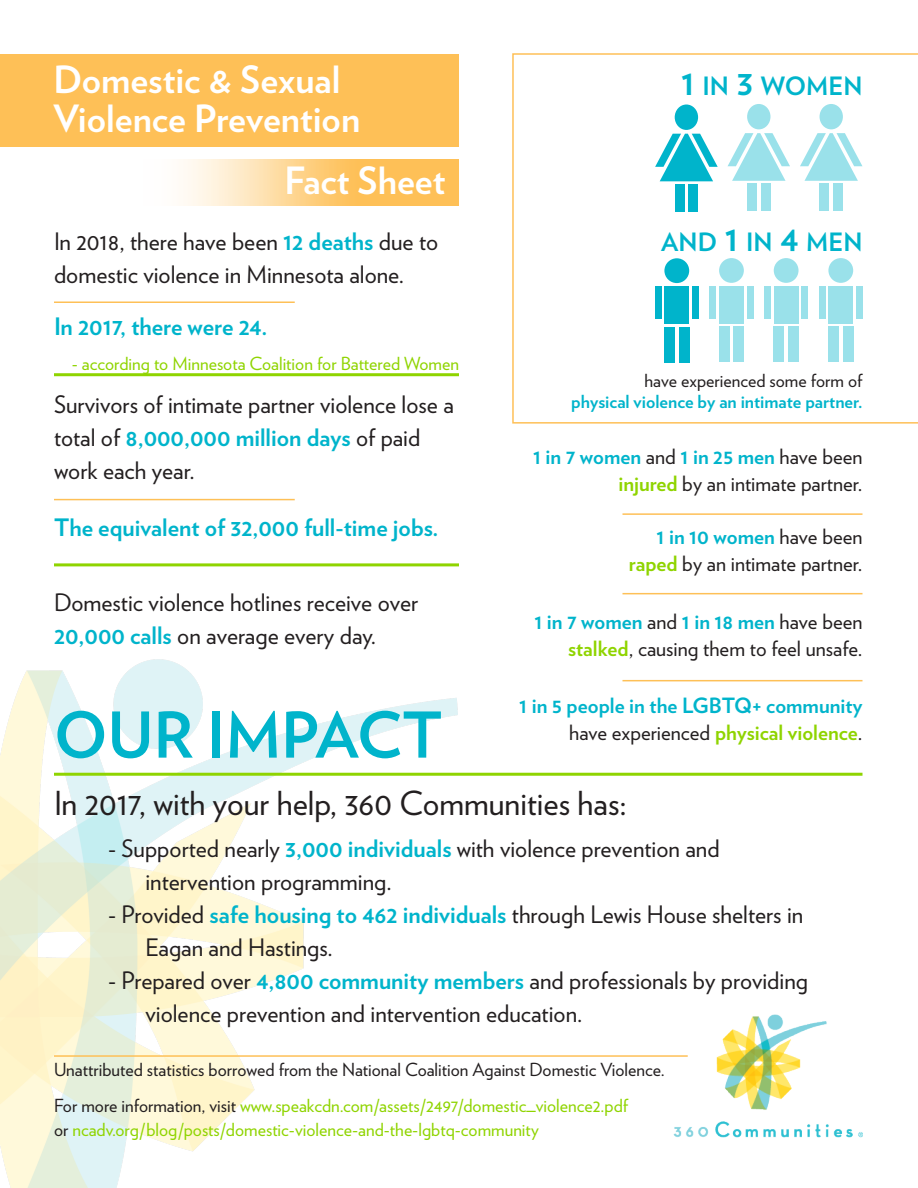
<style>
.page{position:relative;width:918px;height:1188px;background:#fff}
.page>*{position:absolute;margin:0;border:0;box-sizing:border-box;transform-origin:0 0}
.t1{font:700 63px "Verlag";color:#00b4cb}
.t2{font:700 37.5px/39px "Verlag";color:#fff}
.t3{font:33px "Verlag";color:#231f20}
.t4{font:700 25.2px "Verlag";color:#00b4cb}
.t5{font:24px/33px "Verlag";color:#231f20}
.t6{font:700 24px "Verlag";color:#00b4cb}
.t7{font:21px/27px "Verlag";color:#231f20;text-align:right}
.t8{font:700 21px "Verlag";color:#00b4cb}
.t9{font:18px/36.5px "Verlag";color:#231f20}
.t10{font:18px "Verlag";color:#8fd400}
.t11{font:700 18px "Verlag";color:#00b4cb}
.s1{font-weight:700;color:#00b4cb}
.s2{font-size:36px}
.s3{font-weight:700;color:#8fd400}
.s4{color:#8fd400}
.s5{color:#231f20}
</style>
<div class="page">
<img style="left:0;top:659px;width:468px;height:529px">
<div style="left:0;top:54px;width:459px;height:93px;background:#fec057"></div>
<svg style="left:183px;top:159px;width:276px;height:47px;background:#fed38b"></svg>
<hr style="left:54px;top:302px;width:241px;height:1px;background:#fec057">
<hr style="left:54px;top:499px;width:241px;height:1px;background:#fec057">
<svg style="left:512px;top:53px;width:406px;height:371px"></svg>
<hr style="left:54px;top:373px;width:405px;height:3px;background:#8fd400">
<hr style="left:54px;top:563px;width:405px;height:3px;background:#8fd400">
<hr style="left:54px;top:773px;width:808px;height:3px;background:#8fd400">
<hr style="left:622px;top:513px;width:240px;height:2px;background:#fec057">
<hr style="left:622px;top:593px;width:240px;height:1px;background:#fec057">
<hr style="left:622px;top:680px;width:240px;height:1px;background:#fec057">
<img style="left:673px;top:1014px;width:190px;height:124px">
<hr style="left:54px;top:1055px;width:634px;height:2px;background:#fec057">
<h2 class="t2" style="left:54px;top:58px;width:308px">Domestic &amp; Sexual<br>Violence Prevention</h2>
<h2 class="t2" style="left:285px;top:159px;width:162px">Fact Sheet</h2>
<p class="t5" style="left:54px;top:223px;width:386px">In 2018, there have been <span class="s1">12 deaths</span> due to domestic violence in Minnesota alone.</p>
<p class="t6" style="left:54px;top:308px;width:215px">In 2017, there were 24.</p>
<p class="t10" style="left:72px;top:350px;width:389px">- according to Minnesota Coalition for Battered Women</p>
<p class="t5" style="left:54px;top:387px;width:401px">Survivors of intimate partner violence lose a total of <span class="s1">8,000,000 million days</span> of paid work each year.</p>
<p class="t6" style="left:54px;top:509px;width:386px">The equivalent of 32,000 full-time jobs.</p>
<p class="t5" style="left:54px;top:584px;width:366px">Domestic violence hotlines receive over<br><span class="s1">20,000 calls</span> on average every day.</p>
<h1 class="t1" style="left:54px;top:685px;width:390px">OUR IMPACT</h1>
<p class="t4" style="left:681px;top:66px;width:183px"><span class="s2">1</span> IN <span class="s2">3</span> WOMEN</p>
<p class="t4" style="left:661px;top:222px;width:203px">AND <span class="s2">1</span> IN <span class="s2">4</span> MEN</p>
<p class="t9" style="left:645px;top:362px;width:219px">have experienced some form of</p>
<p class="t11" style="left:571px;top:388px;width:293px">physical violence by an intimate partner.</p>
<p class="t7" style="left:533px;top:442px;width:331px"><span class="s1">1 in 7 women</span> and <span class="s1">1 in 25 men</span> have been <span class="s3">injured</span> by an intimate partner.</p>
<p class="t7" style="left:629px;top:522px;width:235px"><span class="s1">1 in 10 women</span> have been <span class="s3">raped</span> by an intimate partner.</p>
<p class="t7" style="left:534px;top:607px;width:330px"><span class="s1">1 in 7 women</span> and <span class="s1">1 in 18 men</span> have been <span class="s3">stalked</span>, causing them to feel unsafe.</p>
<p class="t8" style="left:519px;top:689px;width:345px">1 in 5 people in the LGBTQ+ community</p>
<p class="t7" style="left:569px;top:718px;width:295px">have experienced <span class="s3">physical violence</span>.</p>
<h3 class="t3" style="left:54px;top:779px;width:574px">In 2017, with your help, 360 Communities has:</h3>
<p class="t5" style="left:145px;top:830px;width:576px;text-indent:-37px">- Supported nearly <span class="s1">3,000 individuals</span> with violence prevention and intervention programming.</p>
<p class="t5" style="left:145px;top:896px;width:659px;text-indent:-37px">- Provided <span class="s1">safe housing to 462 individuals</span> through Lewis House shelters in<br>Eagan and Hastings.</p>
<p class="t5" style="left:145px;top:962px;width:664px;text-indent:-37px">- Prepared over <span class="s1">4,800 community members</span> and professionals by providing violence prevention and intervention education.</p>
<p class="t9" style="left:54px;top:1050px;width:612px">Unattributed statistics borrowed from the National Coalition Against Domestic Violence.<br>For more information, visit <span class="s4">www.speakcdn.com/assets/2497/domestic_violence2.pdf</span></p>
<p class="t10" style="left:54px;top:1116px;width:486px"><span class="s5">or</span> ncadv.org/blog/posts/domestic-violence-and-the-lgbtq-community</p>
</div>
